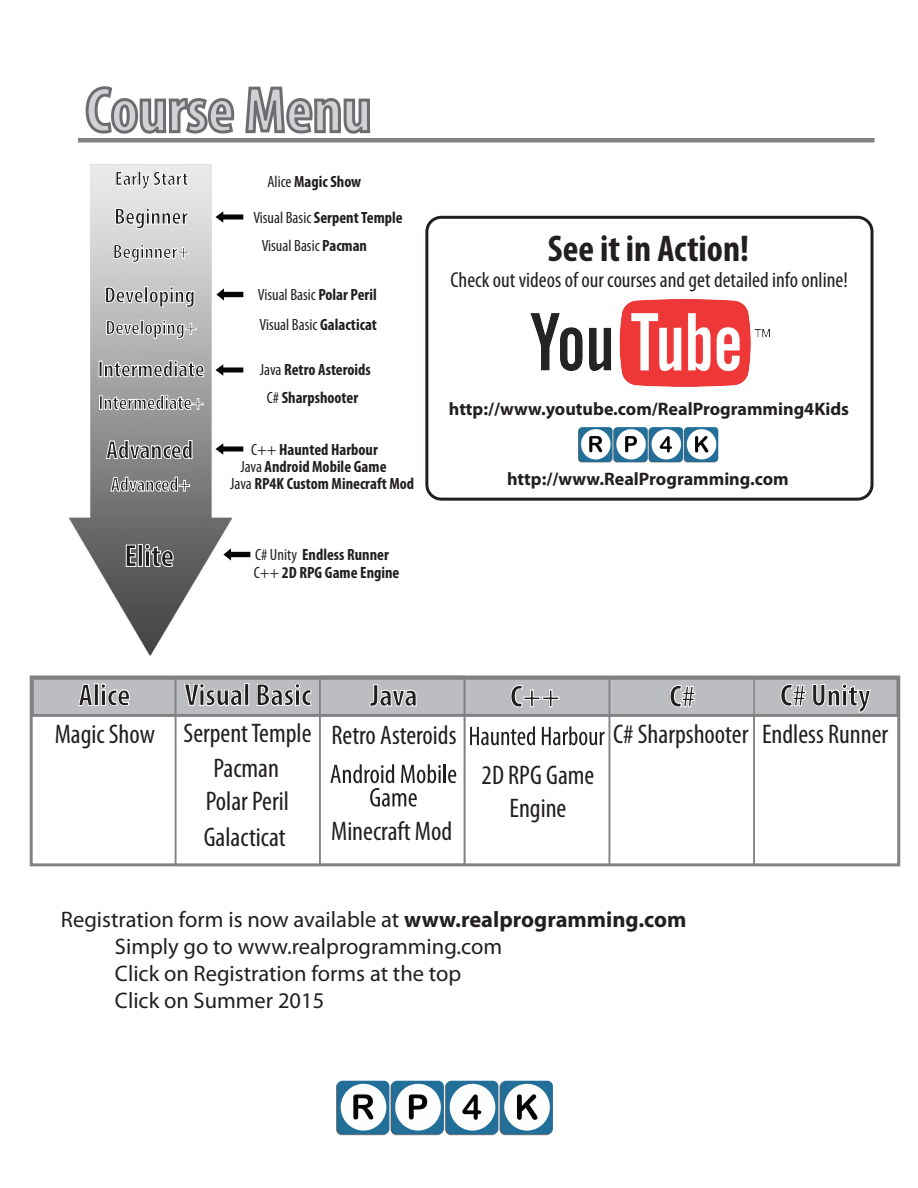
<style>
.page{position:relative;width:918px;height:1188px;background:#fff}
.page>*{position:absolute;margin:0;border:0;box-sizing:border-box;transform-origin:0 0}
.t1{font:700 condensed 64.5px "Myriad Pro";color:#d1d2d4}
.t2{font:700 condensed 37.35px "Myriad Pro";color:#231f20}
.t3{font:700 condensed 31.8px "Myriad Pro";color:#231f20}
.t4{font:700 condensed 31.5px "Myriad Pro";color:#231f20}
.t5{font:condensed 27px/33.8px "Myriad Pro";color:#231f20}
.t6{font:700 condensed 25.95px "Myriad Pro";color:#231f20}
.t7{font:700 condensed 23.1px "Myriad Pro";color:#231f20}
.t8{font:22.5px/27px "Myriad Pro";color:#231f20}
.t9{font:condensed 21.75px "Myriad Pro";color:#231f20}
.t10{font:700 condensed 20.25px "Myriad Pro";color:#231f20}
.t11{font:700 18.15px "Myriad Pro";color:#231f20}
.t12{font:700 condensed 16.35px/35.5px "Myriad Pro";color:#231f20}
.t13{font:condensed 16.35px/29.8px "Myriad Pro";color:#231f20}
.s1{font-weight:400}
.s2{font-weight:700}
</style>
<div class="page">
<div style="left:31px;top:677px;width:868px;height:40px;background:#bcbdc0;border:3px solid #808285"></div>
<img style="left:69px;top:164px;width:163px;height:492px">
<svg style="left:115px;top:171px;width:74px;height:22px"></svg>
<svg style="left:115px;top:208px;width:74px;height:22px"></svg>
<svg style="left:114px;top:244px;width:75px;height:19px"></svg>
<svg style="left:105px;top:286px;width:90px;height:26px;background:#d0d0d0"></svg>
<svg style="left:106px;top:320px;width:90px;height:19px"></svg>
<div style="left:99px;top:361px;width:3px;height:16px;border:1px solid #fff"></div>
<svg style="left:104px;top:360px;width:101px;height:23px;background:#bdbdbd"></svg>
<div style="left:99px;top:396px;width:3px;height:14px;border:1px solid #fff"></div>
<svg style="left:104px;top:395px;width:99px;height:15px"></svg>
<svg style="left:105px;top:440px;width:88px;height:28px;background:#9e9e9e"></svg>
<svg style="left:110px;top:474px;width:80px;height:21px;background:#9c9c9c"></svg>
<svg style="left:125px;top:544px;width:12px;height:23px"></svg>
<div style="left:138px;top:544px;width:5px;height:23px;border:1px solid #fff"></div>
<svg style="left:145px;top:544px;width:29px;height:23px"></svg>
<img style="left:216px;top:209px;width:28px;height:16px">
<img style="left:216px;top:287px;width:28px;height:15px">
<img style="left:216px;top:362px;width:28px;height:15px">
<img style="left:216px;top:441px;width:28px;height:16px">
<div style="left:425px;top:216px;width:449px;height:285px;border:3px solid #231f20;border-radius:14px"></div>
<div style="left:175px;top:677px;width:146px;height:189px;border:2px solid #808285"></div>
<div style="left:319px;top:676px;width:146px;height:189px;border:2px solid #808285"></div>
<div style="left:464px;top:676px;width:146px;height:190px;border:2px solid #808285"></div>
<div style="left:609px;top:676px;width:146px;height:190px;border:2px solid #808285"></div>
<div style="left:30px;top:675px;width:870px;height:191px;border:3px solid #808285"></div>
<svg style="left:78px;top:684px;width:15px;height:22px"></svg>
<div style="left:94px;top:683px;width:5px;height:23px;border:1px solid #fff"></div>
<svg style="left:101px;top:683px;width:29px;height:23px"></svg>
<svg style="left:184px;top:683px;width:59px;height:32px"></svg>
<div style="left:244px;top:683px;width:5px;height:23px;border:1px solid #fff"></div>
<svg style="left:256px;top:683px;width:56px;height:23px"></svg>
<svg style="left:369px;top:684px;width:48px;height:31px"></svg>
<svg style="left:510px;top:685px;width:50px;height:23px"></svg>
<svg style="left:669px;top:685px;width:26px;height:23px"></svg>
<svg style="left:470px;top:726px;width:65px;height:19px"></svg>
<svg style="left:542px;top:726px;width:63px;height:19px"></svg>
<svg style="left:330px;top:764px;width:126px;height:43px"></svg>
<svg style="left:85px;top:86px;width:150px;height:48px"></svg>
<svg style="left:245px;top:86px;width:126px;height:48px"></svg>
<hr style="left:78px;top:138px;width:796px;height:4px;background:#808285">
<svg style="left:780px;top:684px;width:26px;height:23px"></svg>
<svg style="left:812px;top:684px;width:59px;height:29px"></svg>
<img style="left:223px;top:547px;width:28px;height:15px">
<img style="left:579px;top:427px;width:139px;height:36px">
<img style="left:530px;top:299px;width:239px;height:87px">
<img style="left:336px;top:1080px;width:217px;height:55px">
<h1 class="t1" style="left:86px;top:70px;width:288px">Course Menu</h1>
<p class="t10" style="left:115px;top:166px;width:75px">Early Start</p>
<h3 class="t7" style="left:114px;top:202px;width:75px">Beginner</h3>
<p class="t10" style="left:113px;top:239px;width:78px">Beginner+</p>
<h3 class="t7" style="left:104px;top:281px;width:92px">Developing</h3>
<p class="t10" style="left:105px;top:315px;width:93px">Developing+</p>
<h3 class="t7" style="left:98px;top:355px;width:108px">Intermediate</h3>
<p class="t10" style="left:98px;top:390px;width:107px">Intermediate+</p>
<h3 class="t6" style="left:106px;top:434px;width:89px">Advanced</h3>
<p class="t10" style="left:111px;top:472px;width:81px">Advanced+</p>
<h3 class="t3" style="left:124px;top:536px;width:51px">Elite</h3>
<p class="t12" style="left:253px;top:164px;width:151px;text-indent:14px"><span class="s1">Alice</span> Magic Show<br><span class="s1">Visual Basic</span> Serpent Temple</p>
<p class="t13" style="left:262px;top:230px;width:107px">Visual Basic <span class="s2">Pacman</span></p>
<p class="t13" style="left:258px;top:279px;width:121px">Visual Basic <span class="s2">Polar Peril<br></span>Visual Basic <span class="s2">Galacticat</span></p>
<p class="t12" style="left:260px;top:355px;width:112px;line-height:27.9px;text-align:center"><span class="s1">Java</span> Retro Asteroids<br><span class="s1">C#</span> Sharpshooter</p>
<p class="t12" style="left:251px;top:431px;width:128px"><span class="s1">C++</span> Haunted Harbour</p>
<p class="t12" style="left:240px;top:448px;width:148px"><span class="s1">Java</span> Android Mobile Game</p>
<p class="t12" style="left:230px;top:465px;width:185px"><span class="s1">Java</span> RP4K Custom Minecraft Mod</p>
<p class="t12" style="left:255px;top:536px;width:135px"><span class="s1">C# Unity</span> Endless Runner</p>
<p class="t12" style="left:254px;top:555px;width:147px"><span class="s1">C++</span> 2D RPG Game Engine</p>
<h2 class="t2" style="left:548px;top:225px;width:203px">See it in Action!</h2>
<h3 class="t9" style="left:451px;top:266px;width:399px">Check out videos of our courses and get detailed info online!</h3>
<p class="t11" style="left:449px;top:397px;width:402px">http://www.youtube.com/RealProgramming4Kids</p>
<p class="t11" style="left:507px;top:467px;width:283px">http://www.RealProgramming.com</p>
<h3 class="t4" style="left:78px;top:675px;width:53px">Alice</h3>
<h3 class="t4" style="left:184px;top:675px;width:128px">Visual Basic</h3>
<h3 class="t4" style="left:370px;top:676px;width:49px">Java</h3>
<h3 class="t4" style="left:510px;top:677px;width:51px">C++</h3>
<h3 class="t4" style="left:669px;top:677px;width:27px">C#</h3>
<h3 class="t5" style="left:206px;top:716px;width:107px;text-indent:-151px">Magic Show Serpent Temple<br>Pacman<br>Polar Peril</h3>
<h3 class="t5" style="left:204px;top:820px;width:83px">Galacticat</h3>
<h3 class="t5" style="left:332px;top:718px;width:126px">Retro Asteroids</h3>
<h3 class="t5" style="left:613px;top:717px;width:137px">C# Sharpshooter</h3>
<h3 class="t5" style="left:482px;top:759px;width:114px;line-height:32.4px;text-align:center">2D RPG Game<br>Engine</h3>
<h3 class="t5" style="left:331px;top:814px;width:123px">Minecraft Mod</h3>
<h3 class="t4" style="left:780px;top:676px;width:92px">C# Unity</h3>
<h3 class="t5" style="left:762px;top:717px;width:128px">Endless Runner</h3>
<h3 class="t8" style="left:115px;top:906px;width:573px;text-indent:-54px">Registration form is now available at <span class="s2">www.realprogramming.com </span>Simply go to www.realprogramming.com<br>Click on Registration forms at the top<br>Click on Summer 2015</h3>
</div>
